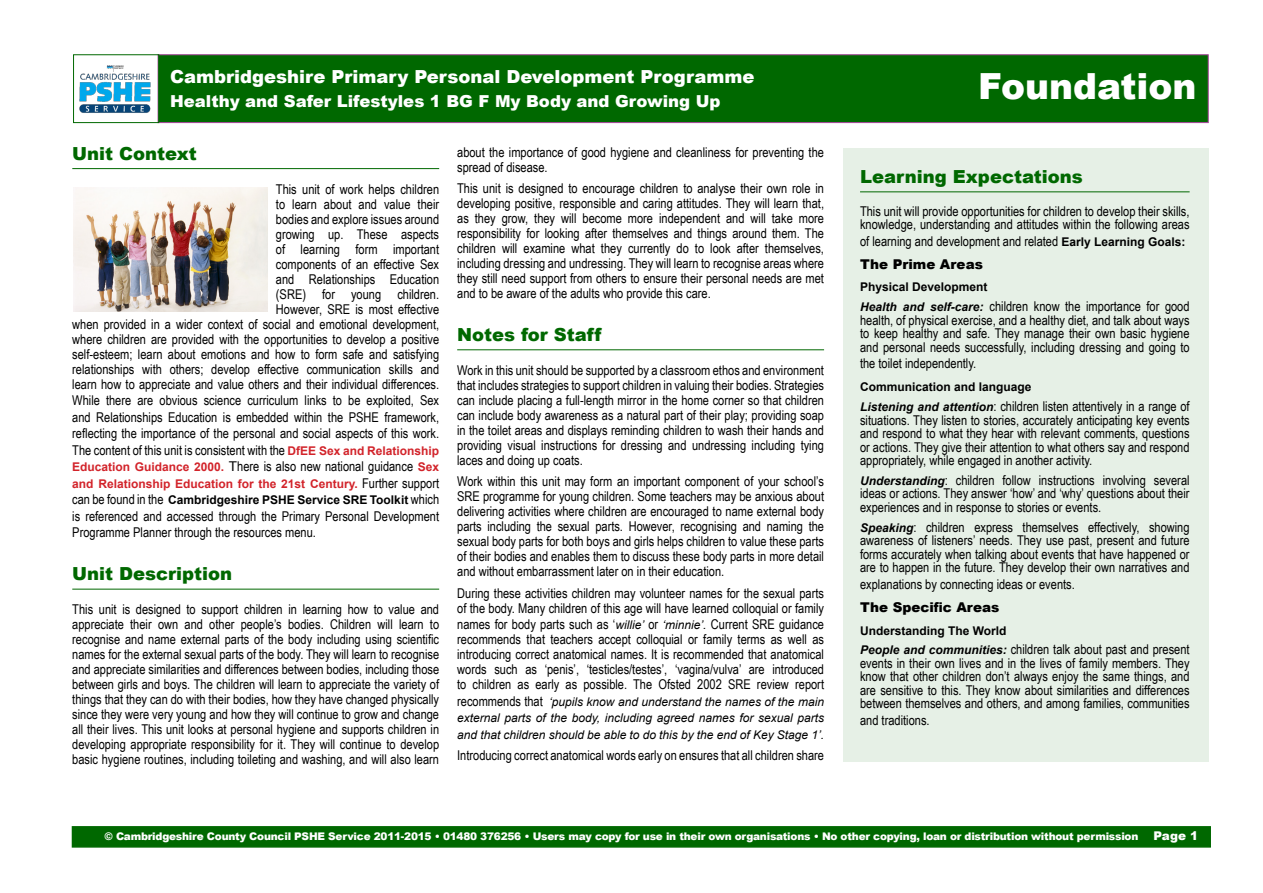
<style>
.page{position:relative;width:1263px;height:893px;background:#fff}
.page>*{position:absolute;margin:0;border:0;box-sizing:border-box;transform-origin:0 0}
.t1{font:900 36px "Arial";color:#fff}
.t2{font:900 18px "Arial";color:#006800}
.t3{font:900 18px "Arial";color:#fff}
.t4{font:900 16.5px "Arial";color:#fff}
.t5{font:13.5px/15px "Arial Narrow";color:#000;text-align:justify}
.t6{font:900 13.5px "Arial";color:#000}
.t7{font:italic 12px/16.5px "Arial";color:#000;text-align:justify}
.t8{font:700 12px/16.5px "Arial";color:#d2232a}
.t9{font:700 12px "Arial";color:#000}
.t10{font:900 10.5px "Arial";letter-spacing:-.02em;color:#fff}
.s1{font-family:"Arial";font-weight:700;font-size:12px;color:#d2232a}
.s2{font-family:"Arial"}
.s3{font-family:"Arial Narrow";font-weight:400;font-size:13.5px;color:#000}
.s4{color:#000}
.s5{font-family:"Arial";font-style:italic;font-size:12px}
.s6{font-family:"Arial Narrow";font-style:normal;font-size:13.5px}
.s7{font-family:"Arial";font-weight:700;font-size:12px}
.s8{font-family:"Arial";font-weight:700;font-style:italic;font-size:12px}
.s9{font-size:12px}
</style>
<div class="page">
<div style="left:72px;top:826px;width:1139px;height:22px;background:#006800;border:2px solid #006800"></div>
<div style="left:843px;top:149px;width:365px;height:613px;background:#e6f0e6"></div>
<hr style="left:72px;top:168px;width:367px;height:1px;background:#006800">
<hr style="left:72px;top:589px;width:367px;height:1px;background:#006800">
<div style="left:158px;top:55px;width:1050px;height:68px;background:#006800;border:1px solid #a54399"></div>
<img style="left:79px;top:65px;width:72px;height:48px">
<hr style="left:457px;top:349px;width:367px;height:1px;background:#006800">
<div style="left:73px;top:55px;width:86px;height:68px;border:1px solid #006800"></div>
<hr style="left:860px;top:191px;width:329px;height:1px;background:#006800">
<img style="left:73px;top:187px;width:194px;height:125px">
<h2 class="t3" style="left:170px;top:64px;width:586px">Cambridgeshire Primary Personal Development Programme</h2>
<p class="t4" style="left:170px;top:89px;width:552px">Healthy and Safer Lifestyles 1 BG F My Body and Growing Up</p>
<h2 class="t2" style="left:72px;top:140px;width:126px">Unit Context</h2>
<p class="t5" style="left:72px;top:181px;width:368px;text-align:right">This unit of work helps children<br>to learn about and value their<br>bodies and explore issues around<br>growing up. These aspects<br>of learning form important<br>components of an effective Sex<br>and Relationships Education<br>(SRE) for young children.<br>However, SRE is most effective<br>when provided in a wider context of social and emotional development, where children are provided with the opportunities to develop a positive self-esteem; learn about emotions and how to form safe and satisfying relationships with others; develop effective communication skills and learn how to appreciate and value others and their individual differences.</p>
<p class="t5" style="left:72px;top:392px;width:368px;line-height:16.5px">While there are obvious science curriculum links to be exploited, Sex and Relationships Education is embedded within the PSHE framework, reflecting the importance of the personal and social aspects of this work.<br>The content of this unit is consistent with the <span class="s1">DfEE Sex and Relationship Education Guidance 2000.</span> <span class="s2">T</span>here is also new national guidance <span class="s1">Sex</span></p>
<p class="t8" style="left:72px;top:476px;width:368px">and Relationship Education for the 21st Century. <span class="s3">Further support can be found in the</span> <span class="s4">Cambridgeshire PSHE Service SRE Toolkit</span> <span class="s3">which</span></p>
<p class="t5" style="left:72px;top:507px;width:368px;line-height:16.5px">is referenced and accessed through the Primary Personal Development<br>Programme Planner through the resources menu.</p>
<h2 class="t2" style="left:72px;top:561px;width:161px">Unit Description</h2>
<p class="t5" style="left:72px;top:602px;width:368px">This unit is designed to support children in learning how to value and appreciate their own and other people’s bodies. Children will learn to recognise and name external parts of the body including using scientific names for the external sexual parts of the body. They will learn to recognise and appreciate similarities and differences between bodies, including those between girls and boys. The children will learn to appreciate the variety of things that they can do with their bodies, how they have changed physically since they were very young and how they will continue to grow and change all their lives. This unit looks at personal hygiene and supports children in developing appropriate responsibility for it. They will continue to develop basic hygiene routines, including toileting and washing, and will also learn</p>
<p class="t5" style="left:457px;top:144px;width:368px">about the importance of good hygiene and cleanliness for preventing the spread of disease.</p>
<p class="t5" style="left:457px;top:180px;width:368px">This unit is designed to encourage children to analyse their own role in developing positive, responsible and caring attitudes. They will learn that, as they grow, they will become more independent and will take more responsibility for looking after themselves and things around them. The children will examine what they currently do to look after themselves, including dressing and undressing. They will learn to recognise areas where they still need support from others to ensure their personal needs are met and to be aware of the adults who provide this care.</p>
<h2 class="t2" style="left:457px;top:321px;width:146px">Notes for Staff</h2>
<p class="t5" style="left:457px;top:362px;width:368px">Work in this unit should be supported by a classroom ethos and environment that includes strategies to support children in valuing their bodies. Strategies can include placing a full-length mirror in the home corner so that children can include body awareness as a natural part of their play; providing soap in the toilet areas and displays reminding children to wash their hands and providing visual instructions for dressing and undressing including tying laces and doing up coats.</p>
<p class="t5" style="left:457px;top:474px;width:368px">Work within this unit may form an important component of your school’s SRE programme for young children. Some teachers may be anxious about delivering activities where children are encouraged to name external body parts including the sexual parts. However, recognising and naming the sexual body parts for both boys and girls helps children to value these parts of their bodies and enables them to discuss these body parts in more detail and without embarrassment later on in their education.</p>
<p class="t5" style="left:457px;top:585px;width:368px">During these activities children may volunteer names for the sexual parts of the body. Many children of this age will have learned colloquial or family</p>
<p class="t5" style="left:457px;top:617px;width:368px">names for body parts such as ‘<span class="s5">willie’</span> or <span class="s5">‘minnie’.</span> Current SRE guidance recommends that teachers accept colloquial or family terms as well as introducing correct anatomical names. It is recommended that anatomical words such as ‘penis’, ‘testicles/testes’, ‘vagina/vulva’ are introduced to children as early as possible. The Ofsted 2002 SRE review report</p>
<p class="t7" style="left:457px;top:693px;width:368px"><span class="s6">recommends that</span> ‘pupils know and understand the names of the main external parts of the body, including agreed names for sexual parts and that children should be able to do this by the end of Key Stage 1’.</p>
<p class="t5" style="left:457px;top:747px;width:368px">Introducing correct anatomical words early on ensures that all children share</p>
<h1 class="t1" style="left:978px;top:60px;width:220px">Foundation</h1>
<h2 class="t2" style="left:860px;top:163px;width:224px">Learning Expectations</h2>
<p class="t5" style="left:860px;top:204px;width:331px;line-height:13.5px">This unit will provide opportunities for children to develop their skills, knowledge, understanding and attitudes within the following areas</p>
<p class="t5" style="left:860px;top:233px;width:327px">of learning and development and related <span class="s7">Early Learning Goals:</span></p>
<p class="t6" style="left:860px;top:254px;width:124px">The Prime Areas</p>
<p class="t9" style="left:860px;top:279px;width:129px">Physical Development</p>
<p class="t5" style="left:860px;top:299px;width:331px;line-height:13.5px"><span class="s8">Health and self-care:</span> children know the importance for good health, of physical exercise, and a healthy diet, and talk about ways to keep healthy and safe. They manage their own basic hygiene and personal needs successfully, including dressing and going to</p>
<p class="t5" style="left:860px;top:355px;width:118px">the toilet independently.</p>
<p class="t9" style="left:860px;top:379px;width:173px">Communication and language</p>
<p class="t5" style="left:860px;top:399px;width:331px;line-height:13.5px"><span class="s8">Listening and attention</span>: children listen attentively in a range of situations. They listen to stories, accurately anticipating key events and respond to what they hear with relevant comments, questions or actions. They give their attention to what others say and respond appropriately, while engaged in another activity.</p>
<p class="t5" style="left:860px;top:473px;width:331px;line-height:13.5px"><span class="s8">Understanding</span>: children follow instructions involving several ideas or actions. They answer ‘how’ and ‘why’ questions about their experiences and in response to stories or events.</p>
<p class="t5" style="left:860px;top:520px;width:331px;line-height:13.5px"><span class="s8">Speaking</span>: children express themselves effectively, showing awareness of listeners’ needs. They use past, present and future forms accurately when talking about events that have happened or are to happen in the future. They develop their own narratives and</p>
<p class="t5" style="left:860px;top:576px;width:216px">explanations by connecting ideas or events.</p>
<p class="t6" style="left:860px;top:597px;width:141px">The Specific Areas</p>
<p class="t9" style="left:860px;top:622px;width:148px">Understanding The World</p>
<p class="t5" style="left:860px;top:642px;width:331px;line-height:13.5px"><span class="s8">People and communities:</span> children talk about past and present events in their own lives and in the lives of family members. They know that other children don’t always enjoy the same things, and are sensitive to this. They know about similarities and differences between themselves and others, and among families, communities</p>
<p class="t5" style="left:860px;top:712px;width:71px">and traditions.</p>
<p class="t10" style="left:105px;top:829px;width:1095px">© Cambridgeshire County Council PSHE Service 2011-2015 • 01480 376256 • Users may copy for use in their own organisations • No other copying, loan or distribution without permission <span class="s9">Page 1</span></p>
</div>
